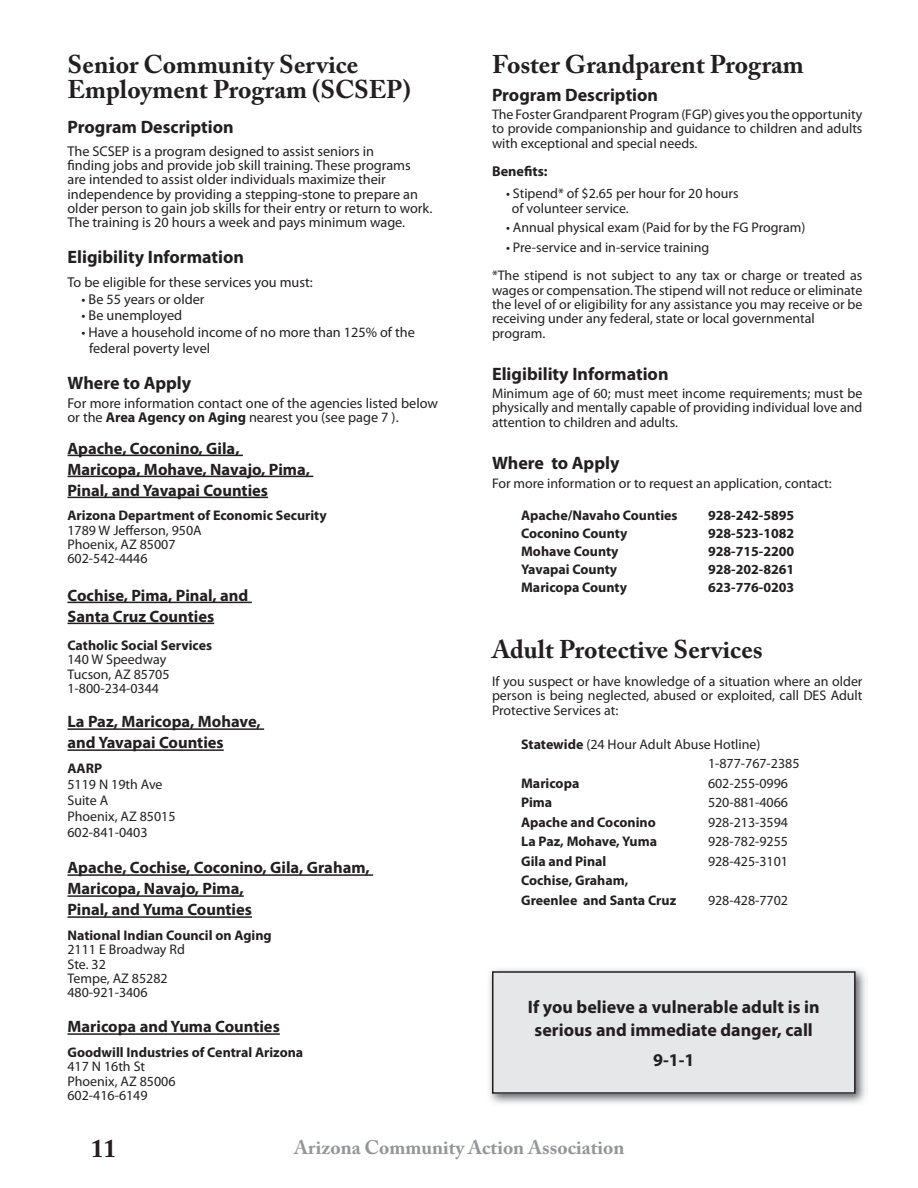
<style>
.page{position:relative;width:918px;height:1188px;background:#fff}
.page>*{position:absolute;margin:0;border:0;box-sizing:border-box;transform-origin:0 0}
.t1{font:700 25.5px/25.5px "Adobe Caslon Pro";color:#231f20}
.t2{font:700 19.5px "Adobe Caslon Pro";color:#939598}
.t3{font:700 18px/22.5px "Myriad Pro";color:#231f20;text-align:center}
.t4{font:700 16.5px/21px "Myriad Pro";color:#231f20}
.t5{font:14.25px/14.2px "Myriad Pro";color:#231f20}
.t6{font:700 14.25px "Myriad Pro";color:#231f20}
.t7{font:13.95px/14.2px "Myriad Pro";color:#231f20}
.t8{font:700 13.95px/19.5px "Myriad Pro";color:#231f20}
.s1{font-weight:700}
</style>
<div class="page">
<hr style="left:68px;top:455px;width:175px;height:1px;background:#231f20">
<hr style="left:68px;top:476px;width:245px;height:1px;background:#231f20">
<hr style="left:68px;top:497px;width:200px;height:1px;background:#231f20">
<hr style="left:68px;top:602px;width:184px;height:1px;background:#231f20">
<hr style="left:68px;top:623px;width:146px;height:1px;background:#231f20">
<hr style="left:68px;top:728px;width:196px;height:2px;background:#231f20">
<hr style="left:68px;top:749px;width:156px;height:2px;background:#231f20">
<hr style="left:68px;top:874px;width:305px;height:2px;background:#231f20">
<hr style="left:68px;top:895px;width:176px;height:2px;background:#231f20">
<hr style="left:68px;top:916px;width:184px;height:2px;background:#231f20">
<hr style="left:68px;top:1033px;width:212px;height:2px;background:#231f20">
<img style="left:489px;top:969px;width:377px;height:135px">
<div style="left:493px;top:972px;width:362px;height:121px;background:#e6e7e9"></div>
<div style="left:492px;top:971px;width:364px;height:123px;border:2px solid #231f20"></div>
<h1 class="t1" style="left:68px;top:51px;width:345px">Senior Community Service<br>Employment Program (SCSEP)</h1>
<p class="t3" style="left:68px;top:115px;width:168px">Program Description</p>
<p class="t5" style="left:68px;top:144px;width:366px">The SCSEP is a program designed to assist seniors in<br>finding jobs and provide job skill training. These programs are intended to assist older individuals maximize their independence by providing a stepping-stone to prepare an older person to gain job skills for their entry or return to work.<br>The training is 20 hours a week and pays minimum wage.</p>
<p class="t3" style="left:68px;top:245px;width:178px">Eligibility Information</p>
<p class="t5" style="left:68px;top:275px;width:247px">To be eligible for these services you must:</p>
<p class="t5" style="left:82px;top:292px;width:125px">• Be 55 years or older</p>
<p class="t5" style="left:82px;top:308px;width:102px">• Be unemployed</p>
<p class="t5" style="left:89px;top:323px;width:327px;line-height:16.5px;text-indent:-8px">• Have a household income of no more than 125% of the federal poverty level</p>
<p class="t3" style="left:68px;top:371px;width:125px">Where to Apply</p>
<p class="t5" style="left:68px;top:396px;width:372px">For more information contact one of the agencies listed below or the <span class="s1">Area Agency on Aging</span> nearest you (see page 7 ).</p>
<p class="t4" style="left:68px;top:437px;width:244px">Apache, Coconino, Gila,<br>Maricopa, Mohave, Navajo, Pima,<br>Pinal, and Yavapai Counties</p>
<p class="t8" style="left:68px;top:506px;width:261px">Arizona Department of Economic Security</p>
<p class="t7" style="left:68px;top:523px;width:136px">1789 W Jefferson, 950A<br>Phoenix, AZ 85007<br>602-542-4446</p>
<p class="t4" style="left:68px;top:584px;width:182px">Cochise, Pima, Pinal, and<br>Santa Cruz Counties</p>
<p class="t8" style="left:68px;top:635px;width:146px">Catholic Social Services</p>
<p class="t7" style="left:68px;top:652px;width:104px">140 W Speedway<br>Tucson, AZ 85705<br>1-800-234-0344</p>
<p class="t4" style="left:68px;top:711px;width:195px">La Paz, Maricopa, Mohave, and Yavapai Counties</p>
<p class="t8" style="left:68px;top:758px;width:36px">AARP</p>
<p class="t7" style="left:68px;top:776px;width:110px;line-height:16px">5119 N 19th Ave<br>Suite A<br>Phoenix, AZ 85015<br>602-841-0403</p>
<p class="t4" style="left:68px;top:857px;width:304px">Apache, Cochise, Coconino, Gila, Graham,<br>Maricopa, Navajo, Pima,<br>Pinal, and Yuma Counties</p>
<p class="t8" style="left:68px;top:925px;width:206px">National Indian Council on Aging</p>
<p class="t7" style="left:68px;top:942px;width:119px">2111 E Broadway Rd<br>Ste. 32<br>Tempe, AZ 85282<br>480-921-3406</p>
<p class="t4" style="left:68px;top:1016px;width:214px">Maricopa and Yuma Counties</p>
<p class="t8" style="left:68px;top:1042px;width:237px">Goodwill Industries of Central Arizona</p>
<p class="t7" style="left:68px;top:1059px;width:110px">417 N 16th St<br>Phoenix, AZ 85006<br>602-416-6149</p>
<h1 class="t1" style="left:492px;top:51px;width:313px">Foster Grandparent Program</h1>
<p class="t3" style="left:492px;top:83px;width:168px">Program Description</p>
<p class="t7" style="left:492px;top:107px;width:372px;text-align:justify">The Foster Grandparent Program (FGP) gives you the opportunity to provide companionship and guidance to children and adults with exceptional and special needs.</p>
<p class="t6" style="left:492px;top:162px;width:57px">Benefits:</p>
<p class="t7" style="left:512px;top:186px;width:228px;line-height:15px;text-indent:-6px">• Stipend* of $2.65 per hour for 20 hours of volunteer service.</p>
<p class="t7" style="left:506px;top:220px;width:301px">• Annual physical exam (Paid for by the FG Program)</p>
<p class="t7" style="left:492px;top:233px;width:372px;line-height:28.5px;text-indent:14px">• Pre-service and in-service training<br>*The stipend is not subject to any tax or charge or treated as</p>
<p class="t7" style="left:492px;top:283px;width:372px">wages or compensation. The stipend will not reduce or eliminate the level of or eligibility for any assistance you may receive or be receiving under any federal, state or local governmental program.</p>
<p class="t3" style="left:492px;top:362px;width:178px">Eligibility Information</p>
<p class="t7" style="left:492px;top:386px;width:372px;text-align:justify">Minimum age of 60; must meet income requirements; must be physically and mentally capable of providing individual love and attention to children and adults.</p>
<p class="t3" style="left:492px;top:452px;width:129px">Where to Apply</p>
<p class="t7" style="left:492px;top:476px;width:341px">For more information or to request an application, contact:</p>
<p class="t8" style="left:521px;top:506px;width:158px">Apache/Navaho Counties</p>
<p class="t8" style="left:708px;top:506px;width:88px">928-242-5895</p>
<p class="t8" style="left:521px;top:524px;width:108px">Coconino County</p>
<p class="t8" style="left:708px;top:524px;width:88px">928-523-1082</p>
<p class="t8" style="left:521px;top:542px;width:99px">Mohave County</p>
<p class="t8" style="left:708px;top:542px;width:88px">928-715-2200</p>
<p class="t8" style="left:521px;top:560px;width:98px">Yavapai County</p>
<p class="t8" style="left:708px;top:560px;width:88px">928-202-8261</p>
<p class="t8" style="left:521px;top:578px;width:107px">Maricopa County</p>
<p class="t8" style="left:708px;top:578px;width:88px">623-776-0203</p>
<h1 class="t1" style="left:492px;top:636px;width:272px">Adult Protective Services</h1>
<p class="t7" style="left:492px;top:674px;width:372px;text-align:justify">If you suspect or have knowledge of a situation where an older person is being neglected, abused or exploited, call DES Adult Protective Services at:</p>
<p class="t7" style="left:708px;top:734px;width:93px;line-height:19.5px;text-indent:-187px"><span class="s1">Statewide</span> (24 Hour Adult Abuse Hotline)<br>1-877-767-2385</p>
<p class="t8" style="left:521px;top:773px;width:60px">Maricopa</p>
<p class="t7" style="left:708px;top:775px;width:82px">602-255-0996</p>
<p class="t8" style="left:521px;top:792px;width:33px">Pima</p>
<p class="t7" style="left:708px;top:795px;width:82px">520-881-4066</p>
<p class="t8" style="left:521px;top:812px;width:136px">Apache and Coconino</p>
<p class="t7" style="left:708px;top:814px;width:82px">928-213-3594</p>
<p class="t8" style="left:521px;top:831px;width:137px">La Paz, Mohave, Yuma</p>
<p class="t7" style="left:708px;top:834px;width:82px">928-782-9255</p>
<p class="t8" style="left:521px;top:851px;width:87px">Gila and Pinal</p>
<p class="t7" style="left:708px;top:853px;width:82px">928-425-3101</p>
<p class="t8" style="left:521px;top:870px;width:157px">Cochise, Graham,<br>Greenlee and Santa Cruz</p>
<p class="t7" style="left:708px;top:892px;width:82px">928-428-7702</p>
<p class="t3" style="left:528px;top:995px;width:293px">If you believe a vulnerable adult is in serious and immediate danger, call</p>
<p class="t3" style="left:653px;top:1048px;width:43px">9-1-1</p>
<h1 class="t1" style="left:91px;top:1135px;width:27px">11</h1>
<h2 class="t2" style="left:294px;top:1136px;width:332px">Arizona Community Action Association</h2>
</div>
